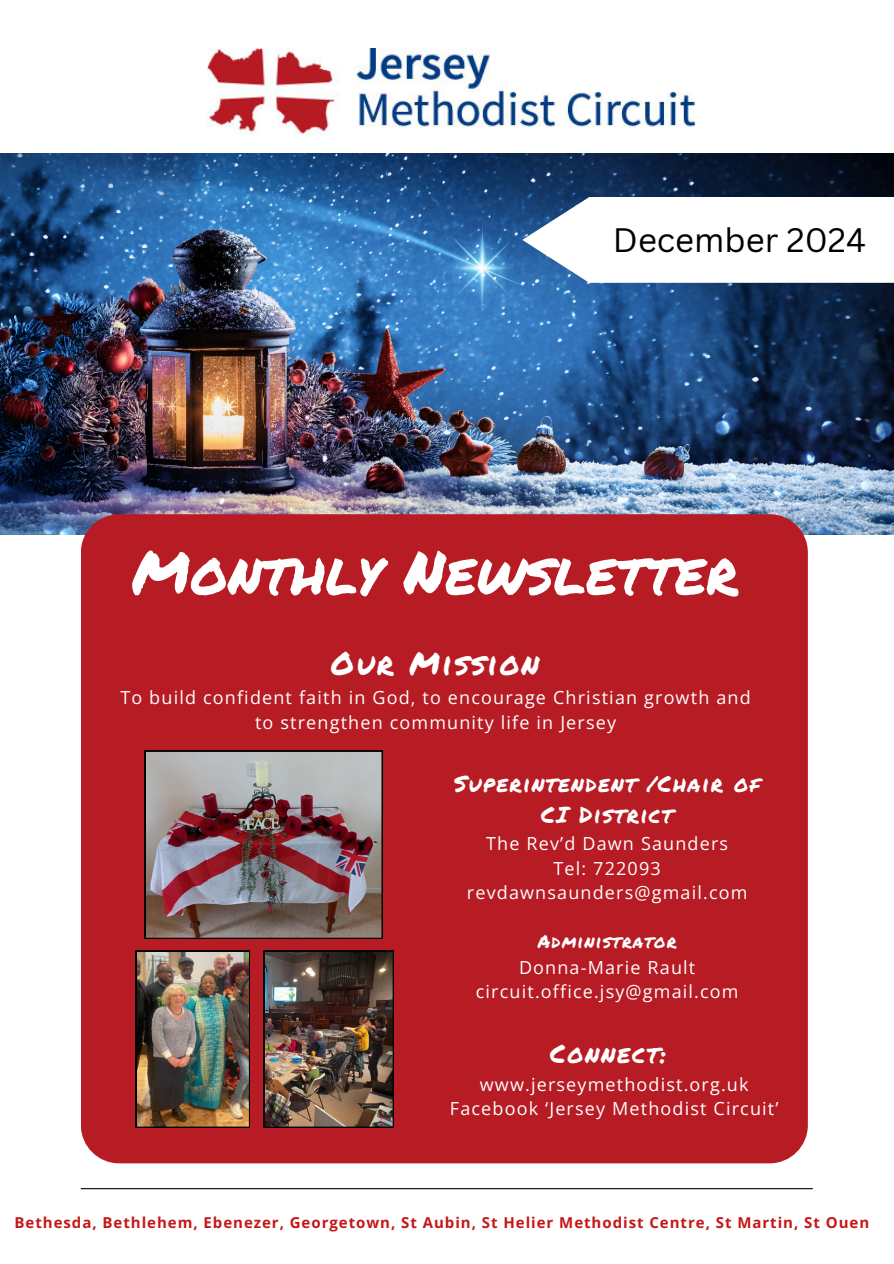
<style>
.page{position:relative;width:894px;height:1264px;background:#fff}
.page>*{position:absolute;margin:0;border:0;box-sizing:border-box;transform-origin:0 0}
.t1{font:60px "Permanent Marker";color:#fff}
.t2{font:33px "Canva Sans";color:#000}
.t3{font:31.5px "Permanent Marker";letter-spacing:.065em;color:#fff}
.t4{font:25.5px "Permanent Marker";letter-spacing:.065em;color:#fff}
.t5{font:22.5px/30.3px "Permanent Marker";letter-spacing:.065em;color:#fff;text-align:center}
.t6{font:18px/24.8px "Open Sans";letter-spacing:.065em;color:#fff;text-align:center}
.t7{font:700 15px "Open Sans";letter-spacing:.065em;color:#c51718}
.s1{font-family:"Permanent Marker"}
</style>
<div class="page">
<img style="left:208px;top:48px;width:487px;height:87px">
<hr style="left:81px;top:1188px;width:731px;height:1px;background:#000">
<img style="left:0;top:153px;width:893px;height:382px">
<div style="left:81px;top:514px;width:726px;height:649px;background:#b71b24;border-radius:38px"></div>
<div style="left:522px;top:197px;width:371px;height:86px;background:#fff"></div>
<img style="left:145px;top:750px;width:237px;height:188px">
<img style="left:136px;top:950px;width:113px;height:177px">
<img style="left:264px;top:950px;width:129px;height:177px">
<p class="t2" style="left:612px;top:216px;width:254px">December 2024</p>
<p class="t1" style="left:132px;top:528px;width:608px">Monthly Newsletter</p>
<p class="t3" style="left:331px;top:640px;width:210px">Our Mission</p>
<p class="t6" style="left:120px;top:684px;width:631px">To build confident faith in God, to encourage Christian growth and to strengthen community life in Jersey</p>
<p class="t5" style="left:454px;top:768px;width:307px">Superintendent /Chair of<br>CI District</p>
<p class="t6" style="left:467px;top:830px;width:282px">The Rev’d Dawn Saunders<br>Tel: 722093 revdawnsaunders@gmail.com</p>
<h2 class="t6" style="left:475px;top:928px;width:264px;line-height:25.3px"><span class="s1">Administrator<br></span>Donna-Marie Rault circuit.office.jsy@gmail.com</h2>
<h4 class="t4" style="left:550px;top:1034px;width:118px">Connect:</h4>
<h4 class="t6" style="left:450px;top:1071px;width:330px">www.jerseymethodist.org.uk<br>Facebook ‘Jersey Methodist Circuit’</h4>
<p class="t7" style="left:15px;top:1212px;width:855px">Bethesda, Bethlehem, Ebenezer, Georgetown, St Aubin, St Helier Methodist Centre, St Martin, St Ouen</p>
</div>
